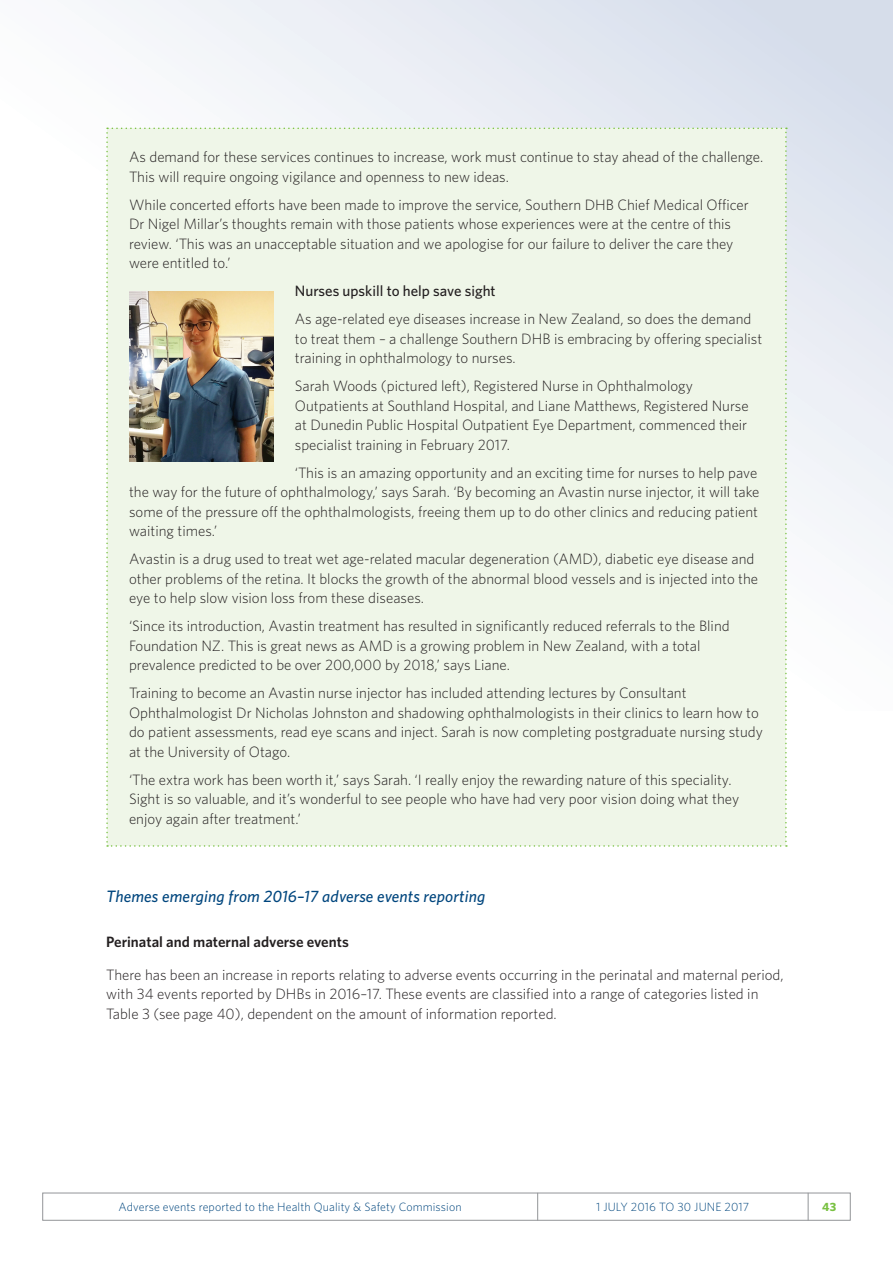
<style>
.page{position:relative;width:893px;height:1263px;background:#fff}
.page>*{position:absolute;margin:0;border:0;box-sizing:border-box;transform-origin:0 0}
.Sub_sub_head_-_Blue{font:italic 500 16.5px "Whitney";letter-spacing:.01em;color:#00467e}
.Body_Text{font:300 15px/19.5px "Whitney";color:#231f20}
.Sub_sub_sub_head{font:600 15px "Whitney";color:#231f20}
.Body_Text-2{font:500 15px "Whitney";color:#231f20}
.t1{font:300 12px "Whitney";letter-spacing:.01em;color:#00467e}
.t2{font:700 12px "Whitney";color:#79c142}
</style>
<div class="page">
<svg style="left:105px;top:0;width:788px;height:570px"></svg>
<div style="left:42px;top:1192px;width:809px;height:29px;border:1px solid #939598"></div>
<svg style="left:537px;top:1193px;width:1px;height:27px"></svg>
<svg style="left:808px;top:1193px;width:1px;height:27px"></svg>
<div style="left:106px;top:128px;width:681px;height:719px;background:#eff6e8"></div>
<img style="left:129px;top:291px;width:145px;height:170px">
<p class="Body_Text" style="left:129px;top:147px;width:636px">As demand for these services continues to increase, work must continue to stay ahead of the challenge.<br>This will require ongoing vigilance and openness to new ideas.</p>
<p class="Body_Text" style="left:129px;top:194px;width:621px">While concerted efforts have been made to improve the service, Southern DHB Chief Medical Officer Dr Nigel Millar’s thoughts remain with those patients whose experiences were at the centre of this review. ‘This was an unacceptable situation and we apologise for our failure to deliver the care they were entitled to.’</p>
<p class="Body_Text-2" style="left:295px;top:281px;width:202px">Nurses upskill to help save sight</p>
<p class="Body_Text" style="left:295px;top:309px;width:469px">As age-related eye diseases increase in New Zealand, so does the demand to treat them – a challenge Southern DHB is embracing by offering specialist training in ophthalmology to nurses.</p>
<p class="Body_Text" style="left:295px;top:376px;width:455px">Sarah Woods (pictured left), Registered Nurse in Ophthalmology Outpatients at Southland Hospital, and Liane Matthews, Registered Nurse at Dunedin Public Hospital Outpatient Eye Department, commenced their specialist training in February 2017.</p>
<p class="Body_Text" style="left:129px;top:462px;width:632px;text-indent:166px">‘This is an amazing opportunity and an exciting time for nurses to help pave the way for the future of ophthalmology,’ says Sarah. ‘By becoming an Avastin nurse injector, it will take some of the pressure off the ophthalmologists, freeing them up to do other clinics and reducing patient waiting times.’</p>
<p class="Body_Text" style="left:129px;top:549px;width:631px">Avastin is a drug used to treat wet age-related macular degeneration (AMD), diabetic eye disease and other problems of the retina. It blocks the growth of the abnormal blood vessels and is injected into the eye to help slow vision loss from these diseases.</p>
<p class="Body_Text" style="left:129px;top:616px;width:602px">‘Since its introduction, Avastin treatment has resulted in significantly reduced referrals to the Blind<br>Foundation NZ. This is great news as AMD is a growing problem in New Zealand, with a total prevalence predicted to be over 200,000 by 2018,’ says Liane.</p>
<p class="Body_Text" style="left:129px;top:683px;width:635px">Training to become an Avastin nurse injector has included attending lectures by Consultant Ophthalmologist Dr Nicholas Johnston and shadowing ophthalmologists in their clinics to learn how to do patient assessments, read eye scans and inject. Sarah is now completing postgraduate nursing study at the University of Otago.</p>
<p class="Body_Text" style="left:129px;top:769px;width:612px">‘The extra work has been worth it,’ says Sarah. ‘I really enjoy the rewarding nature of this speciality.<br>Sight is so valuable, and it’s wonderful to see people who have had very poor vision doing what they enjoy again after treatment.’</p>
<p class="Sub_sub_head_-_Blue" style="left:106px;top:886px;width:380px">Themes emerging from 2016–17 adverse events reporting</p>
<p class="Sub_sub_sub_head" style="left:106px;top:932px;width:244px">Perinatal and maternal adverse events</p>
<p class="Body_Text" style="left:106px;top:964px;width:679px">There has been an increase in reports relating to adverse events occurring in the perinatal and maternal period, with 34 events reported by DHBs in 2016–17. These events are classified into a range of categories listed in<br>Table 3 (see page 40), dependent on the amount of information reported.</p>
<p class="t1" style="left:118px;top:1199px;width:345px">Adverse events reported to the Health Quality &amp; Safety Commission</p>
<p class="t1" style="left:596px;top:1199px;width:155px">1 JULY 2016 TO 30 JUNE 2017</p>
<p class="t2" style="left:822px;top:1199px;width:16px">43</p>
</div>
